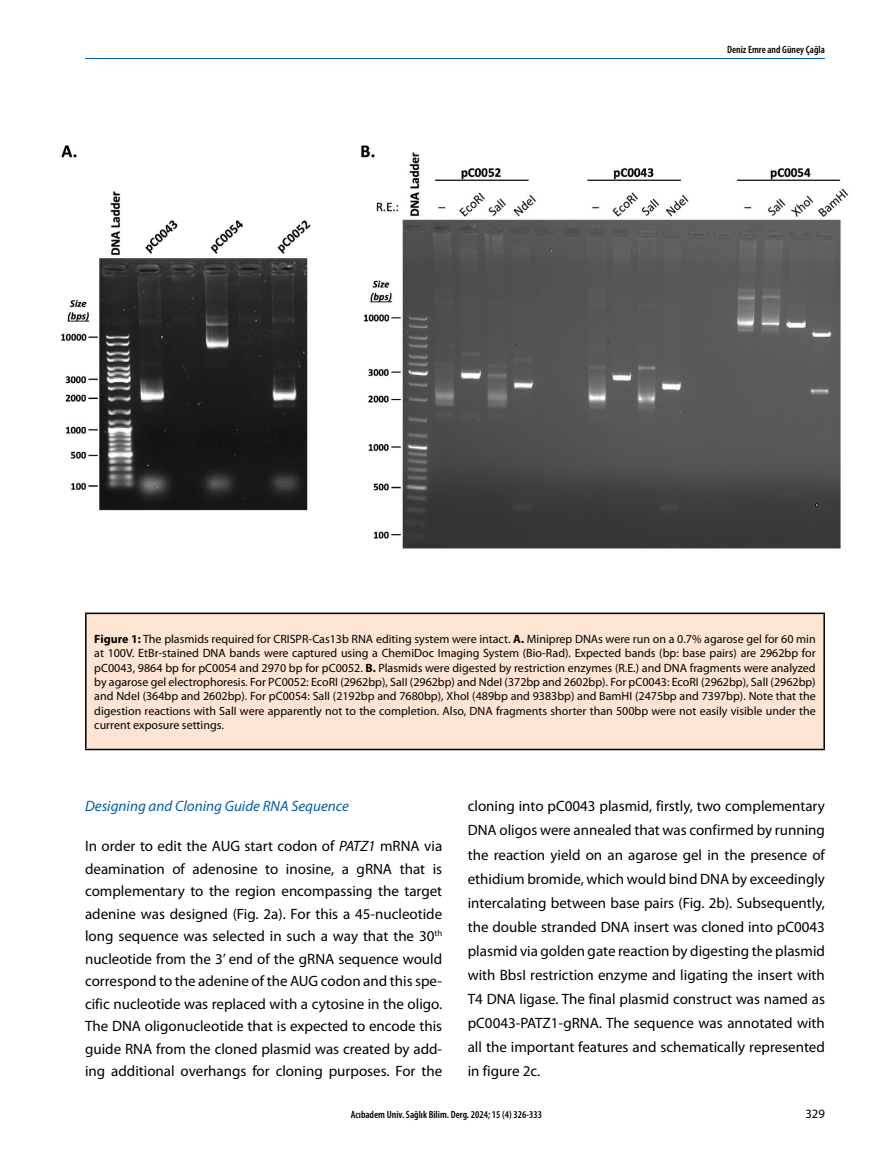
<style>
.page{position:relative;width:893px;height:1170px;background:#fff}
.page>*{position:absolute;margin:0;border:0;box-sizing:border-box;transform-origin:0 0}
.t1{font:15px/24px "Myriad Pro";color:#000;text-align:justify}
.t2{font:italic 15px "Myriad Pro";color:#005da4}
.t3{font:12.75px "Myriad Pro";color:#000}
.t4{font:12px/14.4px "Myriad Pro";color:#000;text-align:justify}
.t5{font:600 condensed 10.5px "Myriad Pro";color:#000}
.s1{font-weight:700}
.s2{font-style:italic}
</style>
<div class="page">
<hr style="left:85px;top:58px;width:740px;height:1px;background:#005da4">
<div style="left:86px;top:613px;width:738px;height:136px;background:#fee4d2"></div>
<hr style="left:85px;top:612px;width:740px;height:2px;background:#000">
<hr style="left:85px;top:614px;width:2px;height:134px;background:#000">
<hr style="left:823px;top:614px;width:2px;height:134px;background:#000">
<hr style="left:85px;top:748px;width:740px;height:2px;background:#000">
<img style="left:61px;top:145px;width:787px;height:404px">
<p class="t5" style="left:727px;top:44px;width:99px">Deniz Emre and Güney Çağla</p>
<p class="t4" style="left:94px;top:631px;width:723px"><span class="s1">Figure 1:</span> The plasmids required for CRISPR-Cas13b RNA editing system were intact. <span class="s1">A.</span> Miniprep DNAs were run on a 0.7% agarose gel for 60 min at 100V. EtBr-stained DNA bands were captured using a ChemiDoc Imaging System (Bio-Rad). Expected bands (bp: base pairs) are 2962bp for pC0043, 9864 bp for pC0054 and 2970 bp for pC0052. <span class="s1">B.</span> Plasmids were digested by restriction enzymes (R.E.) and DNA fragments were analyzed by agarose gel electrophoresis. For PC0052: EcoRI (2962bp), SaII (2962bp) and NdeI (372bp and 2602bp). For pC0043: EcoRI (2962bp), SalI (2962bp) and NdeI (364bp and 2602bp). For pC0054: SalI (2192bp and 7680bp), XhoI (489bp and 9383bp) and BamHI (2475bp and 7397bp). Note that the digestion reactions with SalI were apparently not to the completion. Also, DNA fragments shorter than 500bp were not easily visible under the current exposure settings.</p>
<p class="t2" style="left:85px;top:797px;width:265px">Designing and Cloning Guide RNA Sequence</p>
<p class="t1" style="left:85px;top:834px;width:359px;line-height:22.5px">In order to edit the AUG start codon of <span class="s2">PATZ1</span> mRNA via deamination of adenosine to inosine, a gRNA that is complementary to the region encompassing the target adenine was designed (Fig. 2a). For this a 45-nucleotide long sequence was selected in such a way that the 30<sup>th </sup>nucleotide from the 3’ end of the gRNA sequence would correspond to the adenine of the AUG codon and this spe&shy;cific nucleotide was replaced with a cytosine in the oligo.<br>The DNA oligonucleotide that is expected to encode this guide RNA from the cloned plasmid was created by add&shy;ing additional overhangs for cloning purposes. For the</p>
<p class="t1" style="left:468px;top:794px;width:359px">cloning into pC0043 plasmid, firstly, two complementary DNA oligos were annealed that was confirmed by running the reaction yield on an agarose gel in the presence of ethidium bromide, which would bind DNA by exceedingly intercalating between base pairs (Fig. 2b). Subsequently, the double stranded DNA insert was cloned into pC0043 plasmid via golden gate reaction by digesting the plasmid with BbsI restriction enzyme and ligating the insert with T4 DNA ligase. The final plasmid construct was named as pC0043-PATZ1-gRNA. The sequence was annotated with all the important features and schematically represented in figure 2c.</p>
<p class="t5" style="left:351px;top:1108px;width:193px">Acıbadem Univ. Sağlık Bilim. Derg. 2024; 15 (4) 326-333</p>
<p class="t3" style="left:805px;top:1106px;width:21px">329</p>
</div>
